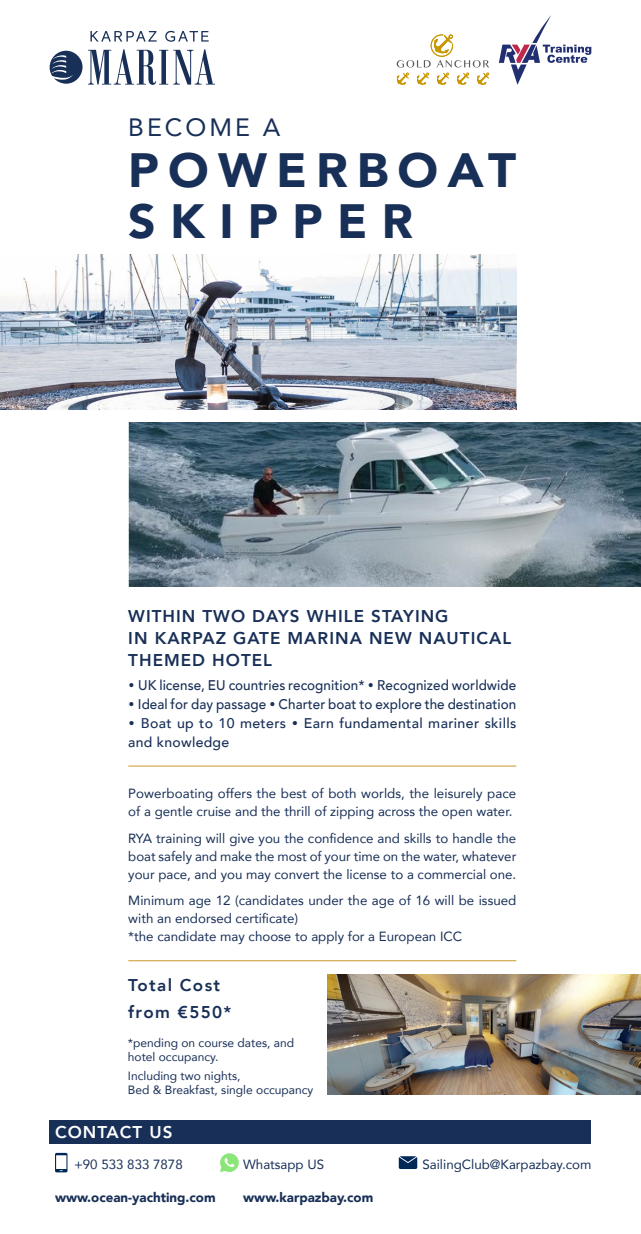
<style>
.page{position:relative;width:641px;height:1234px;background:#fff}
.page>*{position:absolute;margin:0;border:0;box-sizing:border-box;transform-origin:0 0}
.t1{font:900 48px/51px "Avenir";letter-spacing:.185em;color:#182f57}
.t2{font:25px "Avenir";letter-spacing:.12em;color:#182f57}
.t3{font:800 17px/22px "Avenir";letter-spacing:.06em;color:#182f57}
.t4{font:800 17px "Avenir";letter-spacing:.06em;color:#fff}
.t5{font:500 14px "Avenir";letter-spacing:.005em;color:#182f57;scale:.96 1}
.t6{font:500 14px/19px "Avenir";letter-spacing:.025em;color:#182f57}
.t7{font:13.3px/18px "Avenir";color:#182f57}
.t8{font:900 13.3px "Avenir";color:#182f57}
.t9{font:12px/14px "Avenir";color:#182f57}
.s1{font-family:"Gotham";font-weight:700}
</style>
<div class="page">
<svg style="left:50px;top:51px;width:32px;height:33px"></svg>
<svg style="left:88px;top:49px;width:127px;height:36px"></svg>
<svg style="left:90px;top:31px;width:67px;height:11px"></svg>
<svg style="left:165px;top:31px;width:44px;height:11px"></svg>
<div style="left:50px;top:1120px;width:541px;height:24px;background:#182f57"></div>
<hr style="left:128px;top:765px;width:388px;height:1px;background:#c8982c">
<hr style="left:128px;top:960px;width:388px;height:1px;background:#c8982c">
<svg style="left:396px;top:34px;width:93px;height:51px"></svg>
<svg style="left:499px;top:15px;width:92px;height:70px"></svg>
<svg style="left:55px;top:1152px;width:12px;height:20px"></svg>
<svg style="left:220px;top:1153px;width:19px;height:18px"></svg>
<svg style="left:399px;top:1156px;width:18px;height:12px"></svg>
<img style="left:128px;top:422px;width:513px;height:164px">
<img style="left:0;top:254px;width:516px;height:156px">
<img style="left:327px;top:974px;width:314px;height:120px">
<h2 class="t2" style="left:128px;top:107px;width:123px">BECOME</h2>
<h1 class="t1" style="left:128px;top:144px;width:389px">POWERBOAT<br>SKIPPER</h1>
<h2 class="t2" style="left:263px;top:107px;width:19px">A</h2>
<p class="t3" style="left:128px;top:604px;width:384px">WITHIN TWO DAYS WHILE STAYING<br>IN KARPAZ GATE MARINA NEW NAUTICAL<br>THEMED HOTEL</p>
<p class="t5" style="left:128px;top:673px;width:405px"><span class="s1">•</span> UK license, EU countries recognition* <span class="s1">•</span> Recognized worldwide</p>
<p class="t5" style="left:128px;top:692px;width:405px"><span class="s1">•</span> Ideal for day passage <span class="s1">•</span> Charter boat to explore the destination</p>
<p class="t6" style="left:128px;top:713px;width:389px"><span class="s1">•</span> Boat up to 10 meters <span class="s1">•</span> Earn fundamental mariner skills and knowledge</p>
<p class="t7" style="left:128px;top:783px;width:389px">Powerboating offers the best of both worlds, the leisurely pace of a gentle cruise and the thrill of zipping across the open water.</p>
<p class="t7" style="left:128px;top:828px;width:389px;text-align:justify">RYA training will give you the confidence and skills to handle the boat safely and make the most of your time on the water, whatever your pace, and you may convert the license to a commercial one.</p>
<p class="t7" style="left:128px;top:890px;width:389px">Minimum age 12 (candidates under the age of 16 will be issued with an endorsed certificate(<br>*the candidate may choose to apply for a European ICC</p>
<p class="t3" style="left:128px;top:974px;width:45px">Total</p>
<p class="t3" style="left:180px;top:974px;width:42px">Cost</p>
<p class="t3" style="left:128px;top:1001px;width:43px">from</p>
<p class="t3" style="left:178px;top:1001px;width:55px">€550*</p>
<p class="t9" style="left:128px;top:1034px;width:168px">*pending on course dates, and hotel occupancy.</p>
<p class="t9" style="left:128px;top:1068px;width:187px">Including two nights,<br>Bed &amp; Breakfast, single occupancy</p>
<p class="t4" style="left:55px;top:1118px;width:119px">CONTACT US</p>
<p class="t7" style="left:74px;top:1154px;width:110px">+90 533 833 7878</p>
<p class="t8" style="left:55px;top:1185px;width:162px">www.ocean-yachting.com</p>
<p class="t7" style="left:243px;top:1154px;width:83px">Whatsapp US</p>
<p class="t8" style="left:243px;top:1185px;width:132px">www.karpazbay.com</p>
<p class="t7" style="left:422px;top:1154px;width:170px">SailingClub@Karpazbay.com</p>
</div>
